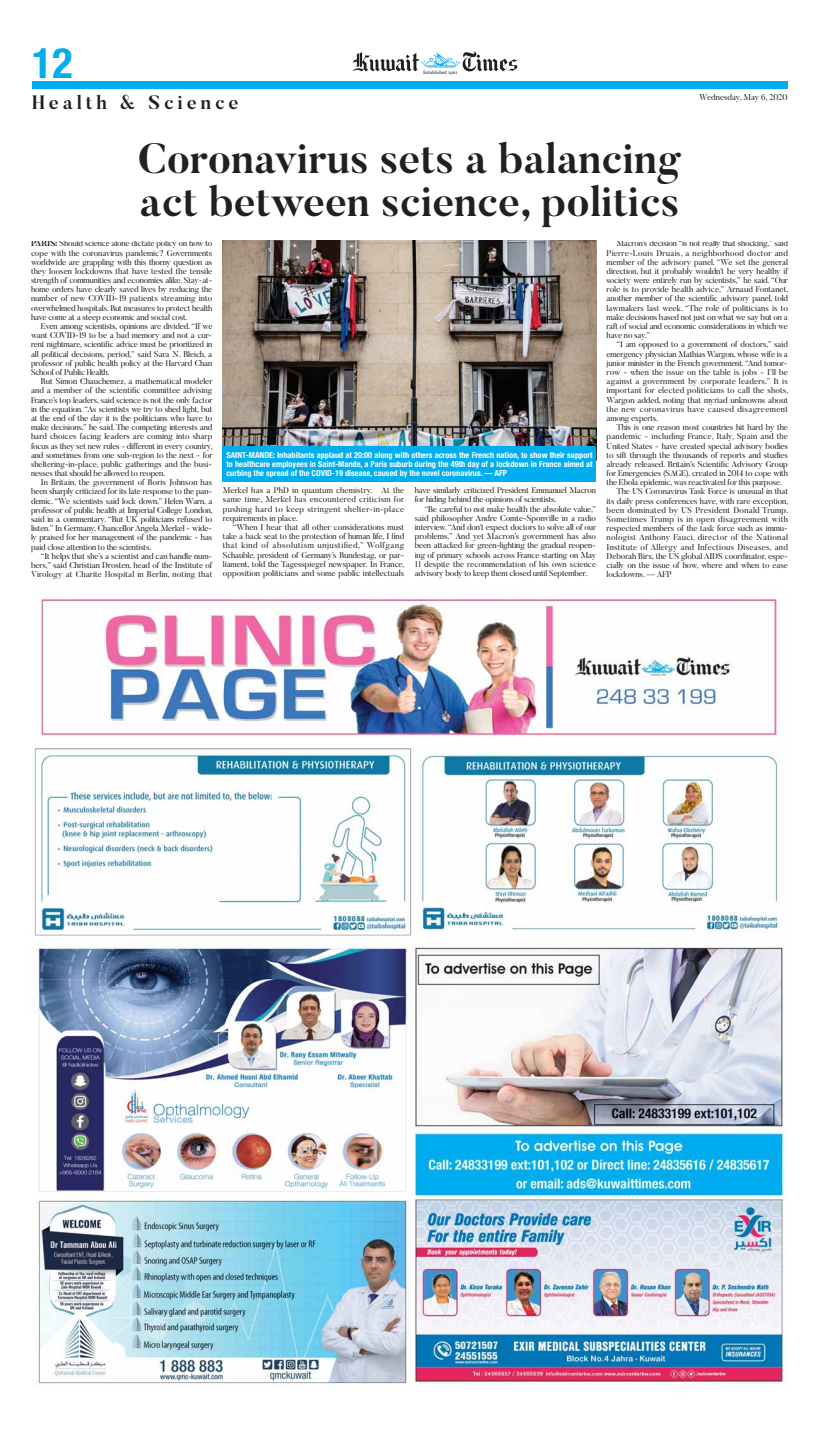
<style>
.page{position:relative;width:819px;height:1439px;background:#fff}
.page>*{position:absolute;margin:0;border:0;box-sizing:border-box;transform-origin:0 0}
.t1{font:700 42px/43.8px "Butler";color:#231f20}
.t2{font:700 condensed 42px "Helvetica Neue";color:#00aeef}
.t3{font:700 19.25px "Butler";letter-spacing:.2em;color:#231f20}
.t4{font:8.31px/9.2px "Butler";letter-spacing:-.01em;color:#231f20;text-align:justify}
.t5{font:700 condensed 8.31px/9.2px "Helvetica Neue";color:#fff;text-align:justify}
.t6{font:8.31px "Butler";letter-spacing:.03em;color:#231f20}
.t7{font:8.31px "Butler";letter-spacing:.02em;color:#231f20}
.t8{font:8.31px "Butler";letter-spacing:.025em;color:#231f20}
.t9{font:8.31px "Butler";letter-spacing:.04em;color:#231f20}
.t10{font:4.64px "Georgia+T42";color:#231f20}
.s1{font-weight:700}
</style>
<div class="page">
<div style="left:32px;top:81px;width:756px;height:8px;background:#00aeef"></div>
<svg style="left:352px;top:51px;width:166px;height:20px"></svg>
<img style="left:31px;top:599px;width:757px;height:788px">
<img style="left:223px;top:241px;width:373px;height:205px">
<div style="left:223px;top:446px;width:373px;height:36px;background:#00aeef"></div>
<h1 class="t2" style="left:32px;top:48px;width:42px">12</h1>
<h2 class="t3" style="left:32px;top:91px;width:208px">Health &amp; Science</h2>
<p class="t10" style="left:423px;top:69px;width:36px">Established 1961</p>
<h1 class="t1" style="left:138px;top:136px;width:544px">Coronavirus sets a balancing act between science, politics</h1>
<p class="t4" style="left:699px;top:94px;width:90px">Wednesday, May 6, 2020</p>
<p class="t4" style="left:31px;top:240px;width:183px"><span class="s1">PARIS:</span> Should science alone dictate policy on how to cope with the coronavirus pandemic? Governments worldwide are grappling with this thorny question as they loosen lockdowns that have tested the tensile strength of communities and economies alike. Stay-at&shy;home orders have clearly saved lives by reducing the number of new COVID-19 patients streaming into overwhelmed hospitals. But measures to protect health have come at a steep economic and social cost.</p>
<p class="t4" style="left:31px;top:322px;width:183px;text-indent:10px">Even among scientists, opinions are divided. “If we want COVID-19 to be a bad memory and not a cur&shy;rent nightmare, scientific advice must be prioritized in all political decisions, period,” said Sara N. Bleich, a professor of public health policy at the Harvard Chan School of Public Health.</p>
<p class="t4" style="left:31px;top:378px;width:183px;text-indent:10px">But Simon Chauchemez, a mathematical modeler and a member of the scientific committee advising France’s top leaders, said science is not the only factor in the equation. “As scientists we try to shed light, but at the end of the day it is the politicians who have to make decisions,” he said. The competing interests and hard choices facing leaders are coming into sharp focus as they set new rules - different in every country, and sometimes from one sub-region to the next - for sheltering-in-place, public gatherings and the busi&shy;nesses that should be allowed to reopen.</p>
<p class="t4" style="left:31px;top:479px;width:183px;text-indent:10px">In Britain, the government of Boris Johnson has been sharply criticized for its late response to the pan&shy;demic. “We scientists said lock down,” Helen Warn, a professor of public health at Imperial College London, said in a commentary. “But UK politicians refused to listen.” In Germany, Chancellor Angela Merkel - wide&shy;ly praised for her management of the pandemic - has paid close attention to the scientists.</p>
<p class="t4" style="left:31px;top:552px;width:183px;text-indent:10px">“It helps that she’s a scientist and can handle num&shy;bers,” said Christian Drosten, head of the Institute of Virology at Charite Hospital in Berlin, noting that</p>
<p class="t5" style="left:226px;top:451px;width:368px">SAINT-MANDE: Inhabitants applaud at 20:00 along with others across the French nation, to show their support to healthcare employees in Saint-Mande, a Paris suburb during the 49th day of a lockdown in France aimed at curbing the spread of the COVID-19 disease, caused by the novel coronavirus. — AFP</p>
<p class="t4" style="left:223px;top:487px;width:183px">Merkel has a PhD in quantum chemistry. At the same time, Merkel has encountered criticism for pushing hard to keep stringent shelter-in-place requirements in place.</p>
<p class="t4" style="left:223px;top:523px;width:183px;text-indent:10px">“When I hear that all other considerations must take a back seat to the protection of human life, I find that kind of absolutism unjustified,” Wolfgang Schauble, president of Germany’s Bundestag, or par&shy;liament, told the Tagesspiegel newspaper. In France, opposition politicians and some public intellectuals</p>
<p class="t4" style="left:415px;top:487px;width:183px">have similarly criticized President Emmanuel Macron for hiding behind the opinions of scientists.</p>
<p class="t4" style="left:415px;top:505px;width:183px;text-indent:10px">“Be careful to not make health the absolute value,” said philosopher Andre Comte-Sponville in a radio interview. “And don’t expect doctors to solve all of our problems.” And yet Macron’s government has also been attacked for green-lighting the gradual reopen&shy;ing of primary schools across France starting on May 11 despite the recommendation of his own science advisory body to keep them closed until September.</p>
<p class="t4" style="left:606px;top:240px;width:183px;text-indent:10px">Macron’s decision “is not really that shocking,” said Pierre-Louis Druais, a neighborhood doctor and member of the advisory panel. “We set the general direction, but it probably wouldn’t be very healthy if society were entirely run by scientists,” he said. “Our role is to provide health advice,” Arnaud Fontanet, another member of the scientific advisory panel, told lawmakers last week. “The role of politicians is to make decisions based not just on what we say but on a raft of social and economic considerations in which we have no say.”</p>
<p class="t4" style="left:606px;top:341px;width:183px;text-indent:10px">“I am opposed to a government of doctors,” said emergency physician Mathias Wargon, whose wife is a junior minister in the French government. “And tomor&shy;row - when the issue on the table is jobs - I’ll be against a government by corporate leaders.” It is important for elected politicians to call the shots, Wargon added, noting that myriad unknowns about the new coronavirus have caused disagreement among experts.</p>
<p class="t4" style="left:616px;top:423px;width:173px">This is one reason most countries hit hard by the</p>
<p class="t7" style="left:606px;top:433px;width:183px">pandemic - including France, Italy, Spain and the</p>
<p class="t4" style="left:606px;top:442px;width:183px">United States - have created special advisory bodies</p>
<p class="t4" style="left:606px;top:451px;width:183px">to sift through the thousands of reports and studies</p>
<p class="t4" style="left:606px;top:460px;width:183px">already released. Britain’s Scientific Advisory Group</p>
<p class="t4" style="left:606px;top:469px;width:183px">for Emergencies (SAGE), created in 2014 to cope with</p>
<p class="t4" style="left:606px;top:479px;width:177px">the Ebola epidemic, was reactivated for this purpose.</p>
<p class="t4" style="left:616px;top:488px;width:173px">The US Coronavirus Task Force is unusual in that</p>
<p class="t4" style="left:606px;top:497px;width:183px">its daily press conferences have, with rare exception,</p>
<p class="t8" style="left:606px;top:507px;width:183px">been dominated by US President Donald Trump.</p>
<p class="t9" style="left:606px;top:516px;width:183px">Sometimes Trump is in open disagreement with</p>
<p class="t4" style="left:606px;top:525px;width:183px">respected members of the task force such as immu-</p>
<p class="t6" style="left:606px;top:534px;width:183px">nologist Anthony Fauci, director of the National</p>
<p class="t6" style="left:606px;top:543px;width:183px">Institute of Allergy and Infectious Diseases, and</p>
<p class="t4" style="left:606px;top:552px;width:183px">Deborah Birx, the US global AIDS coordinator, espe-</p>
<p class="t4" style="left:606px;top:561px;width:183px">cially on the issue of how, where and when to ease</p>
<p class="t4" style="left:606px;top:570px;width:66px">lockdowns. — AFP</p>
</div>
